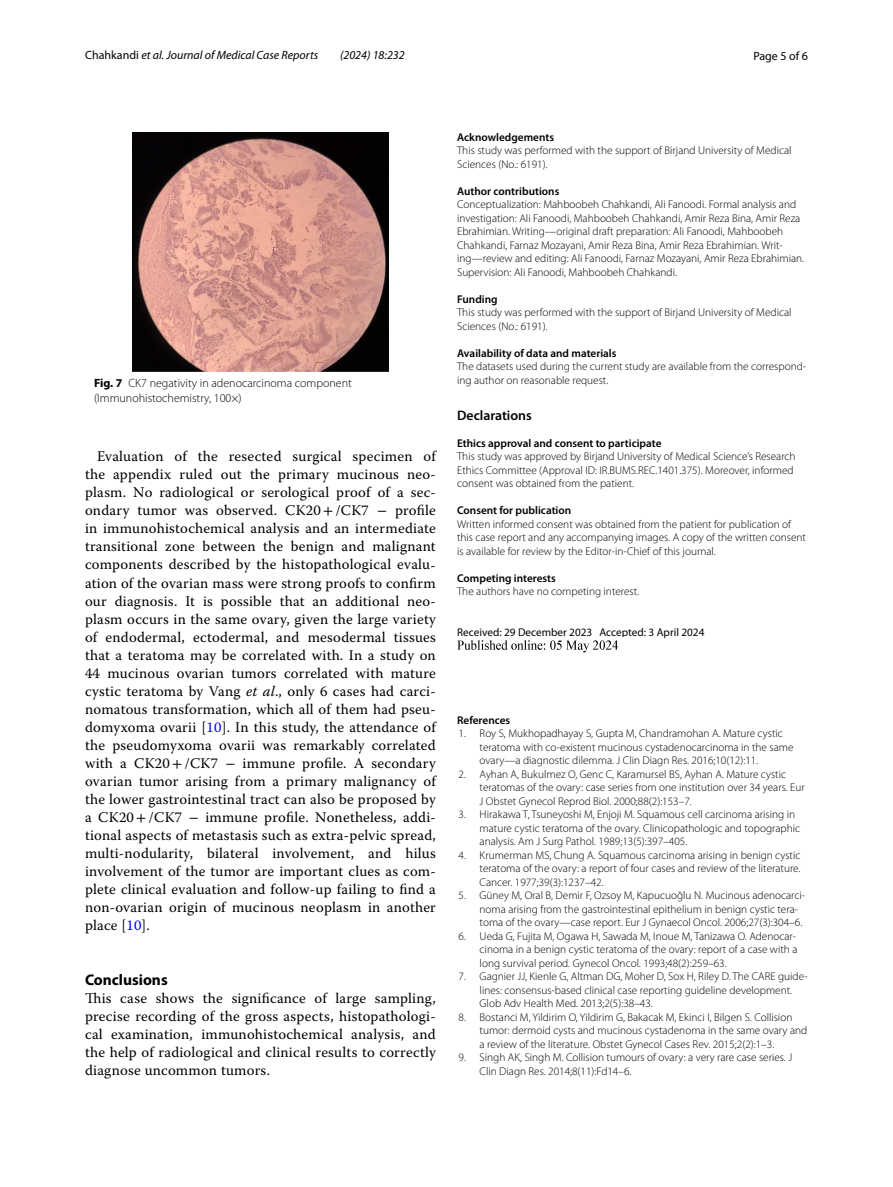
<style>
.page{position:relative;width:893px;height:1187px;background:#fff}
.page>*{position:absolute;margin:0;border:0;box-sizing:border-box;transform-origin:0 0}
.t1{font:700 15.45px "Myriad Pro";color:#000}
.t2{font:14.7px/18px "Warnock Pro";letter-spacing:.015em;color:#000;text-align:justify}
.t3{font:600 13.8px "Myriad Pro";color:#000}
.t4{font:300 12px/15px "Myriad Pro";color:#000}
.t5{font:italic 12px "Myriad Pro";color:#000}
.t6{font:12px "Myriad Pro";color:#000}
.t7{font:300 11.25px/13.5px "Myriad Pro";color:#000}
.t8{font:600 11.25px "Myriad Pro";color:#000}
.t9{font:11.25px "Myriad Pro";color:#000}
.s1{font-style:normal}
.s2{font-weight:700}
.s3{font-family:"STIX"}
.s4{font-style:italic}
.s5{color:#00f}
</style>
<div class="page">
<img style="left:457px;top:640px;width:161px;height:13px">
<img style="left:133px;top:133px;width:255px;height:239px">
<p class="t5" style="left:85px;top:48px;width:235px"><span class="s1">Chahkandi</span> et al. Journal of Medical Case Reports</p>
<p class="t5" style="left:340px;top:48px;width:66px">(2024) 18:232</p>
<p class="t6" style="left:753px;top:48px;width:56px">Page 5 of 6</p>
<p class="t4" style="left:94px;top:375px;width:259px"><span class="s2">Fig. 7</span> CK7 negativity in adenocarcinoma component (Immunohistochemistry, 100×)</p>
<p class="t2" style="left:85px;top:447px;width:352px;text-indent:12px">Evaluation of the resected surgical specimen of the appendix ruled out the primary mucinous neo&shy;plasm. No radiological or serological proof of a sec&shy;ondary tumor was observed. CK20<span class="s3">+</span>/CK7 <span class="s3">−</span> profile in immunohistochemical analysis and an intermediate transitional zone between the benign and malignant components described by the histopathological evalu&shy;ation of the ovarian mass were strong proofs to confirm our diagnosis. It is possible that an additional neo&shy;plasm occurs in the same ovary, given the large variety of endodermal, ectodermal, and mesodermal tissues that a teratoma may be correlated with. In a study on 44 mucinous ovarian tumors correlated with mature cystic teratoma by Vang <span class="s4">et al</span>., only 6 cases had carci&shy;nomatous transformation, which all of them had pseu&shy;domyxoma ovarii [<span class="s5">10</span>]. In this study, the attendance of the pseudomyxoma ovarii was remarkably correlated with a CK20<span class="s3">+</span>/CK7 <span class="s3">−</span> immune profile. A secondary ovarian tumor arising from a primary malignancy of the lower gastrointestinal tract can also be proposed by a CK20<span class="s3">+</span>/CK7 <span class="s3">−</span> immune profile. Nonetheless, addi&shy;tional aspects of metastasis such as extra-pelvic spread, multi-nodularity, bilateral involvement, and hilus involvement of the tumor are important clues as com&shy;plete clinical evaluation and follow-up failing to find a non-ovarian origin of mucinous neoplasm in another place [<span class="s5">10</span>].</p>
<h1 class="t1" style="left:85px;top:969px;width:84px">Conclusions</h1>
<p class="t2" style="left:85px;top:988px;width:352px">This case shows the significance of large sampling, precise recording of the gross aspects, histopathologi&shy;cal examination, immunohistochemical analysis, and the help of radiological and clinical results to correctly diagnose uncommon tumors.</p>
<p class="t8" style="left:457px;top:130px;width:98px">Acknowledgements</p>
<p class="t7" style="left:457px;top:144px;width:336px">This study was performed with the support of Birjand University of Medical<br>Sciences (No.: 6191).</p>
<p class="t8" style="left:457px;top:184px;width:104px">Author contributions</p>
<p class="t7" style="left:457px;top:198px;width:349px">Conceptualization: Mahboobeh Chahkandi, Ali Fanoodi. Formal analysis and investigation: Ali Fanoodi, Mahboobeh Chahkandi, Amir Reza Bina, Amir Reza Ebrahimian. Writing—original draft preparation: Ali Fanoodi, Mahboobeh Chahkandi, Farnaz Mozayani, Amir Reza Bina, Amir Reza Ebrahimian. Writ&shy;ing—review and editing: Ali Fanoodi, Farnaz Mozayani, Amir Reza Ebrahimian.<br>Supervision: Ali Fanoodi, Mahboobeh Chahkandi.</p>
<p class="t8" style="left:457px;top:292px;width:42px">Funding</p>
<p class="t7" style="left:457px;top:306px;width:336px">This study was performed with the support of Birjand University of Medical<br>Sciences (No.: 6191).</p>
<p class="t8" style="left:457px;top:346px;width:161px">Availability of data and materials</p>
<p class="t7" style="left:457px;top:360px;width:351px">The datasets used during the current study are available from the correspond&shy;ing author on reasonable request.</p>
<p class="t3" style="left:457px;top:406px;width:76px">Declarations</p>
<p class="t8" style="left:457px;top:436px;width:206px">Ethics approval and consent to participate</p>
<p class="t7" style="left:457px;top:450px;width:340px">This study was approved by Birjand University of Medical Science’s Research<br>Ethics Committee (Approval ID: IR.BUMS.REC.1401.375). Moreover, informed consent was obtained from the patient.</p>
<p class="t8" style="left:457px;top:503px;width:116px">Consent for publication</p>
<p class="t7" style="left:457px;top:517px;width:350px">Written informed consent was obtained from the patient for publication of this case report and any accompanying images. A copy of the written consent is available for review by the Editor-in-Chief of this journal.</p>
<p class="t8" style="left:457px;top:571px;width:100px">Competing interests</p>
<p class="t7" style="left:457px;top:585px;width:184px">The authors have no competing interest.</p>
<p class="t9" style="left:457px;top:625px;width:249px">Received: 29 December 2023 Accepted: 3 April 2024</p>
<p class="t8" style="left:457px;top:712px;width:55px">References</p>
<p class="t7" style="left:480px;top:726px;width:315px;text-indent:-21px">1. Roy S, Mukhopadhayay S, Gupta M, Chandramohan A. Mature cystic teratoma with co-existent mucinous cystadenocarcinoma in the same ovary—a diagnostic dilemma. J Clin Diagn Res. 2016;10(12):11.</p>
<p class="t7" style="left:480px;top:767px;width:327px;text-indent:-21px">2. Ayhan A, Bukulmez O, Genc C, Karamursel BS, Ayhan A. Mature cystic teratomas of the ovary: case series from one institution over 34 years. Eur<br>J Obstet Gynecol Reprod Biol. 2000;88(2):153–7.</p>
<p class="t7" style="left:480px;top:807px;width:322px;text-indent:-21px">3. Hirakawa T, Tsuneyoshi M, Enjoji M. Squamous cell carcinoma arising in mature cystic teratoma of the ovary. Clinicopathologic and topographic analysis. Am J Surg Pathol. 1989;13(5):397–405.</p>
<p class="t7" style="left:480px;top:848px;width:322px;text-align:justify;text-indent:-21px">4. Krumerman MS, Chung A. Squamous carcinoma arising in benign cystic teratoma of the ovary: a report of four cases and review of the literature.<br>Cancer. 1977;39(3):1237–42.</p>
<p class="t7" style="left:480px;top:888px;width:327px;text-indent:-21px">5. Güney M, Oral B, Demir F, Ozsoy M, Kapucuoğlu N. Mucinous adenocarci&shy;noma arising from the gastrointestinal epithelium in benign cystic tera&shy;toma of the ovary—case report. Eur J Gynaecol Oncol. 2006;27(3):304–6.</p>
<p class="t7" style="left:480px;top:929px;width:319px;text-align:justify;text-indent:-21px">6. Ueda G, Fujita M, Ogawa H, Sawada M, Inoue M, Tanizawa O. Adenocar&shy;cinoma in a benign cystic teratoma of the ovary: report of a case with a long survival period. Gynecol Oncol. 1993;48(2):259–63.</p>
<p class="t7" style="left:480px;top:969px;width:330px;text-indent:-21px">7. Gagnier JJ, Kienle G, Altman DG, Moher D, Sox H, Riley D. The CARE guide&shy;lines: consensus-based clinical case reporting guideline development.<br>Glob Adv Health Med. 2013;2(5):38–43.</p>
<p class="t7" style="left:480px;top:1010px;width:329px;text-indent:-21px">8. Bostanci M, Yildirim O, Yildirim G, Bakacak M, Ekinci I, Bilgen S. Collision tumor: dermoid cysts and mucinous cystadenoma in the same ovary and a review of the literature. Obstet Gynecol Cases Rev. 2015;2(2):1–3.</p>
<p class="t7" style="left:480px;top:1050px;width:314px;text-indent:-21px">9. Singh AK, Singh M. Collision tumours of ovary: a very rare case series. J<br>Clin Diagn Res. 2014;8(11):Fd14–6.</p>
</div>
